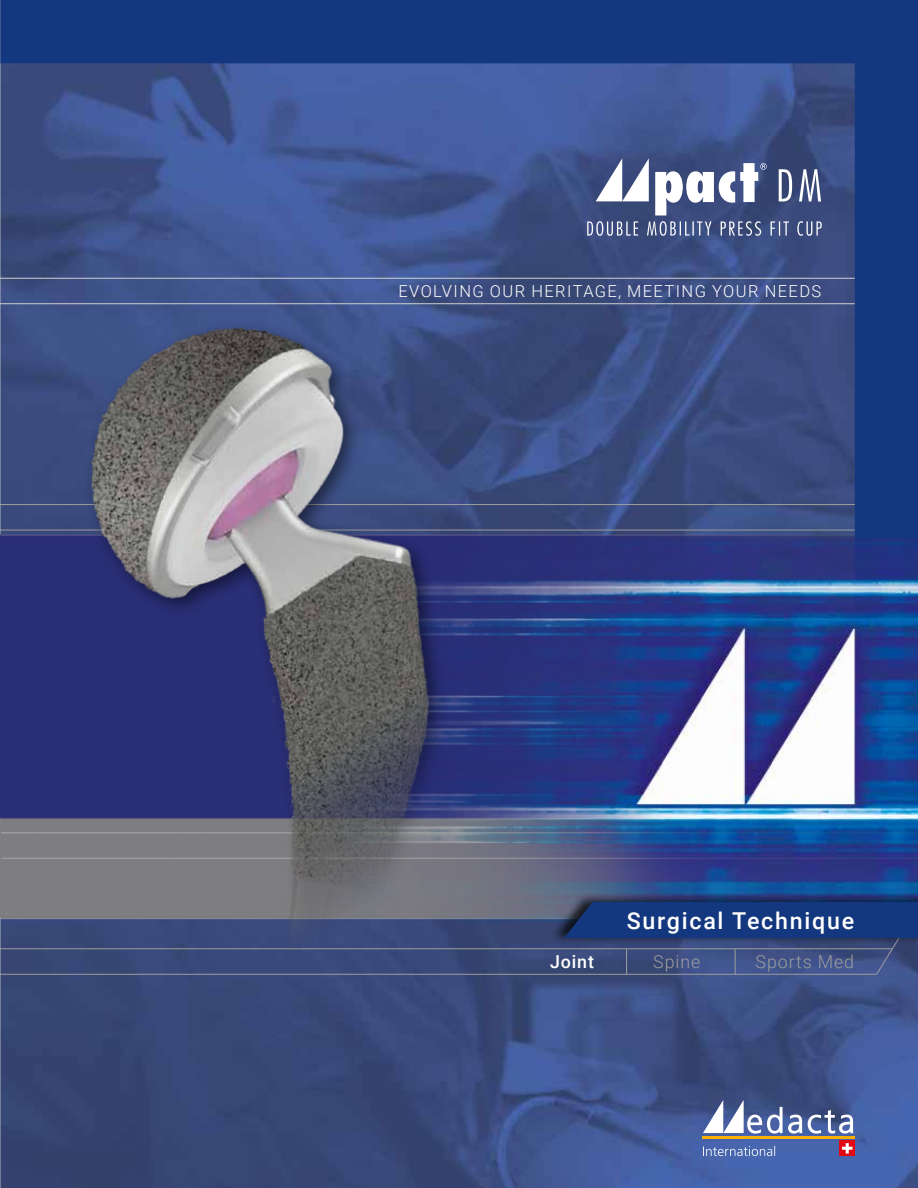
<style>
.page{position:relative;width:918px;height:1188px;background:#fff}
.page>*{position:absolute;margin:0;border:0;box-sizing:border-box;transform-origin:0 0}
.t1{font:500 23.25px "Roboto";letter-spacing:.075em;color:#fff}
.t2{font:300 17.85px "Roboto";letter-spacing:.05em;color:#9d9d9c}
.t3{font:500 17.85px "Roboto";letter-spacing:.05em;color:#fff}
.t4{font:300 16.5px "Roboto";letter-spacing:.085em;color:#fff}
</style>
<div class="page">
<img style="left:827px;top:975px;width:91px;height:213px">
<svg style="left:1px;top:0;width:917px;height:538px;background:#2e4a8a"></svg>
<img style="left:827px;top:538px;width:91px;height:354px">
<hr style="left:0;top:832px;width:918px;height:1px;background:#9d9d9c">
<hr style="left:0;top:858px;width:918px;height:1px;background:#9d9d9c">
<hr style="left:702px;top:1136px;width:152px;height:3px;background:#f9b000">
<div style="left:840px;top:1141px;width:15px;height:15px;background:#e30613"></div>
<svg style="left:842px;top:1143px;width:11px;height:11px"></svg>
<svg style="left:827px;top:1110px;width:26px;height:24px"></svg>
<div style="left:549px;top:892px;width:369px;height:52px;background:#000;opacity:.75"></div>
<svg style="left:827px;top:902px;width:91px;height:73px;background:#29437e"></svg>
<hr style="left:0;top:0;width:1px;height:1188px;background:#e6e4e2">
<img style="left:0;top:208px;width:827px;height:980px">
<svg style="left:596px;top:158px;width:53px;height:43px"></svg>
<svg style="left:587px;top:221px;width:235px;height:15px;background:#66739a"></svg>
<svg style="left:779px;top:169px;width:42px;height:32px"></svg>
<svg style="left:655px;top:163px;width:112px;height:52px"></svg>
<p class="t4" style="left:398px;top:280px;width:424px">EVOLVING OUR HERITAGE, MEETING YOUR NEEDS</p>
<h1 class="t1" style="left:627px;top:904px;width:229px">Surgical Technique</h1>
<p class="t3" style="left:550px;top:949px;width:46px">Joint</p>
<p class="t2" style="left:653px;top:949px;width:49px">Spine</p>
<p class="t2" style="left:756px;top:949px;width:100px">Sports Med</p>
</div>
